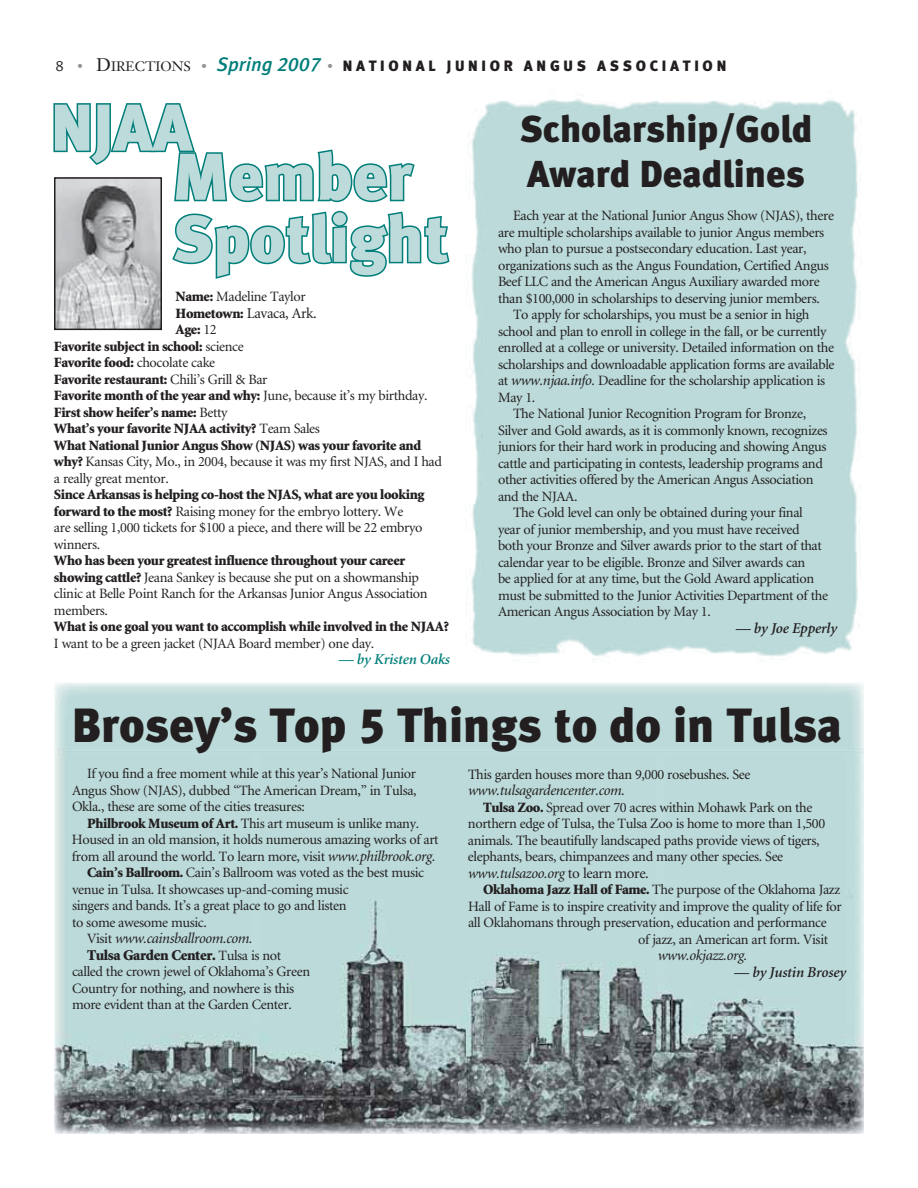
<style>
.page{position:relative;width:918px;height:1188px;background:#fff}
.page>*{position:absolute;margin:0;border:0;box-sizing:border-box;transform-origin:0 0}
.t1{font:66px/49.1px "Meta Black LF";color:#bddbda}
.t2{font:48px "Meta Black LF";color:#231f20}
.t3{font:37.5px/45px "Meta Black LF";color:#231f20}
.t4{font:italic 15px/16.5px "Minion";letter-spacing:-.025em;color:#231f20}
.t5{font:900 15px "Meta";letter-spacing:.25em;color:#231f20}
.t6{font:italic 600 15px "Minion";letter-spacing:-.01em;color:#231f20}
.t7{font:15px "Minion";letter-spacing:-.025em;color:#231f20}
.t8{font:italic 600 15px "Minion";letter-spacing:-.01em;color:#007e7a}
.t9{font:14.25px/16.5px "Minion";letter-spacing:-.025em;color:#231f20}
.t10{font:900 14.25px/16.5px "Minion";letter-spacing:-.025em;color:#231f20}
.s1{font-family:"Meta Normal LF";font-weight:400}
.s2{font-family:"Futura T";font-weight:500;color:#939598}
.s3{font-family:"Janson Text";font-weight:400;font-size:18px}
.s4{font-family:"Janson Text";font-weight:400;font-size:13.5px}
.s5{font-family:"Meta Medium LF";font-weight:400;font-style:italic;font-size:19.5px;color:#007e7a}
.s6{font-weight:900}
.s7{font-weight:900;font-size:14.25px}
.s8{font-weight:400}
.s9{font-style:italic;font-size:15px}
.s10{font-style:normal;font-size:14.25px}
.s11{font-weight:900;font-style:normal}
.s12{font-style:normal}
</style>
<div class="page">
<img style="left:466px;top:95px;width:393px;height:566px">
<img style="left:54px;top:747px;width:810px;height:387px">
<img style="left:57px;top:281px;width:102px;height:46px">
<div style="left:54px;top:177px;width:108px;height:153px;border:2px solid #231f20"></div>
<svg style="left:53px;top:103px;width:397px;height:178px"></svg>
<p class="t5" style="left:56px;top:60px;width:672px"><span class="s1">8</span> <span class="s2">•</span> <span class="s3">D</span><span class="s4">IRECTIONS</span> <span class="s2">•</span> <span class="s5">Spring 2007</span><span class="s2">•</span> NATIONAL JUNIOR ANGUS ASSOCIATION</p>
<h1 class="t1" style="left:173px;top:109px;width:241px;text-indent:-122px">NJAA<br>Member</h1>
<h1 class="t1" style="left:173px;top:220px;width:277px">Spotlight</h1>
<p class="t9" style="left:176px;top:290px;width:132px"><span class="s6">Name:</span> Madeline Taylor</p>
<p class="t7" style="left:176px;top:307px;width:143px"><span class="s7">Hometown:</span> Lavaca, Ark.</p>
<p class="t10" style="left:54px;top:323px;width:390px;text-indent:122px">Age: <span class="s8">12<br></span>Favorite subject in school: <span class="s8">science<br></span>Favorite food: <span class="s8">chocolate cake<br></span>Favorite restaurant: <span class="s8">Chili’s Grill &amp; Bar<br></span>Favorite month of the year and why: <span class="s8">June, because it’s my birthday.<br></span>First show heifer’s name: <span class="s8">Betty<br></span>What’s your favorite NJAA activity? <span class="s8">Team Sales<br></span>What National Junior Angus Show (NJAS) was your favorite and why? <span class="s8">Kansas City, Mo., in 2004, because it was my first NJAS, and I had a really great mentor.</span></p>
<p class="t9" style="left:54px;top:488px;width:372px"><span class="s6">Since Arkansas is helping co-host the NJAS, what are you looking forward to the most?</span> Raising money for the embryo lottery. We<br>are selling 1,000 tickets for $100 a piece, and there will be 22 embryo winners.</p>
<p class="t9" style="left:54px;top:554px;width:375px"><span class="s6">Who has been your greatest influence throughout your career showing cattle?</span> Jeana Sankey is because she put on a showmanship clinic at Belle Point Ranch for the Arkansas Junior Angus Association members.</p>
<p class="t10" style="left:54px;top:620px;width:396px">What is one goal you want to accomplish while involved in the NJAA?</p>
<p class="t9" style="left:54px;top:636px;width:322px">I want to be a green jacket (NJAA Board member) one day.</p>
<p class="t8" style="left:339px;top:654px;width:113px">— by Kristen Oaks</p>
<h3 class="t3" style="left:520px;top:110px;width:294px">Scholarship/Gold<br>Award Deadlines</h3>
<p class="t9" style="left:513px;top:208px;width:323px">Each year at the National Junior Angus Show (NJAS), there</p>
<p class="t9" style="left:498px;top:225px;width:328px">are multiple scholarships available to junior Angus members</p>
<p class="t9" style="left:498px;top:241px;width:310px">who plan to pursue a postsecondary education. Last year,</p>
<p class="t9" style="left:498px;top:258px;width:332px">organizations such as the Angus Foundation, Certified Angus</p>
<p class="t9" style="left:498px;top:274px;width:323px">Beef LLC and the American Angus Auxiliary awarded more</p>
<p class="t9" style="left:498px;top:291px;width:323px">than $100,000 in scholarships to deserving junior members.</p>
<p class="t9" style="left:513px;top:307px;width:298px">To apply for scholarships, you must be a senior in high</p>
<p class="t9" style="left:498px;top:324px;width:330px">school and plan to enroll in college in the fall, or be currently</p>
<p class="t9" style="left:498px;top:340px;width:338px">enrolled at a college or university. Detailed information on the</p>
<p class="t9" style="left:498px;top:357px;width:338px">scholarships and downloadable application forms are available</p>
<p class="t9" style="left:498px;top:373px;width:329px">at <span class="s9">www.njaa.info.</span> Deadline for the scholarship application is</p>
<p class="t9" style="left:498px;top:390px;width:39px">May 1.</p>
<p class="t9" style="left:513px;top:406px;width:295px">The National Junior Recognition Program for Bronze,</p>
<p class="t9" style="left:498px;top:423px;width:331px">Silver and Gold awards, as it is commonly known, recognizes</p>
<p class="t9" style="left:498px;top:439px;width:330px">juniors for their hard work in producing and showing Angus</p>
<p class="t9" style="left:498px;top:456px;width:326px">cattle and participating in contests, leadership programs and</p>
<p class="t9" style="left:498px;top:472px;width:317px">other activities offered by the American Angus Association</p>
<p class="t9" style="left:498px;top:489px;width:81px">and the NJAA.</p>
<p class="t9" style="left:513px;top:505px;width:291px">The Gold level can only be obtained during your final</p>
<p class="t9" style="left:498px;top:522px;width:303px">year of junior membership, and you must have received</p>
<p class="t9" style="left:498px;top:538px;width:325px">both your Bronze and Silver awards prior to the start of that</p>
<p class="t9" style="left:498px;top:555px;width:309px">calendar year to be eligible. Bronze and Silver awards can</p>
<p class="t9" style="left:498px;top:571px;width:318px">be applied for at any time, but the Gold Award application</p>
<p class="t9" style="left:498px;top:588px;width:331px">must be submitted to the Junior Activities Department of the</p>
<p class="t9" style="left:498px;top:604px;width:214px">American Angus Association by May 1.</p>
<p class="t6" style="left:736px;top:622px;width:103px">— by Joe Epperly</p>
<h2 class="t2" style="left:72px;top:707px;width:771px">Brosey’s Top 5 Things to do in Tulsa</h2>
<p class="t9" style="left:72px;top:767px;width:346px;text-align:justify;text-indent:15px">If you find a free moment while at this year’s National Junior Angus Show (NJAS), dubbed “The American Dream,” in Tulsa, Okla., these are some of the cities treasures:</p>
<p class="t9" style="left:87px;top:816px;width:334px"><span class="s6">Philbrook Museum of Art.</span> This art museum is unlike many.</p>
<p class="t9" style="left:72px;top:833px;width:368px">Housed in an old mansion, it holds numerous amazing works of art</p>
<p class="t9" style="left:72px;top:849px;width:365px">from all around the world. To learn more, visit <span class="s9">www.philbrook.org.</span></p>
<p class="t9" style="left:87px;top:866px;width:339px"><span class="s6">Cain’s Ballroom.</span> Cain’s Ballroom was voted as the best music</p>
<p class="t9" style="left:72px;top:882px;width:278px">venue in Tulsa. It showcases up-and-coming music</p>
<p class="t9" style="left:72px;top:899px;width:276px">singers and bands. It’s a great place to go and listen</p>
<p class="t9" style="left:72px;top:915px;width:136px">to some awesome music.</p>
<p class="t4" style="left:87px;top:931px;width:196px"><span class="s10">Visit</span> www.cainsballroom.com.<br><span class="s11">Tulsa Garden Center.</span> <span class="s10">Tulsa is not</span></p>
<p class="t9" style="left:72px;top:965px;width:240px">called the crown jewel of Oklahoma’s Green<br>Country for nothing, and nowhere is this more evident than at the Garden Center.</p>
<p class="t9" style="left:468px;top:767px;width:284px">This garden houses more than 9,000 rosebushes. See</p>
<p class="t4" style="left:468px;top:784px;width:159px">www.tulsagardencenter.com.</p>
<p class="t9" style="left:468px;top:800px;width:359px;text-indent:15px"><span class="s6">Tulsa Zoo.</span> Spread over 70 acres within Mohawk Park on the northern edge of Tulsa, the Tulsa Zoo is home to more than 1,500 animals. The beautifully landscaped paths provide views of tigers, elephants, bears, chimpanzees and many other species. See</p>
<p class="t4" style="left:468px;top:866px;width:182px">www.tulsazoo.org <span class="s12">to learn more.</span></p>
<p class="t9" style="left:483px;top:883px;width:359px"><span class="s6">Oklahoma Jazz Hall of Fame.</span> The purpose of the Oklahoma Jazz</p>
<p class="t9" style="left:468px;top:899px;width:375px">Hall of Fame is to inspire creativity and improve the quality of life for</p>
<p class="t9" style="left:468px;top:916px;width:360px">all Oklahomans through preservation, education and performance</p>
<p class="t9" style="left:638px;top:932px;width:191px">of jazz, an American art form. Visit</p>
<p class="t4" style="left:658px;top:949px;width:91px">www.okjazz.org.</p>
<p class="t6" style="left:734px;top:966px;width:113px">— by Justin Brosey</p>
</div>
